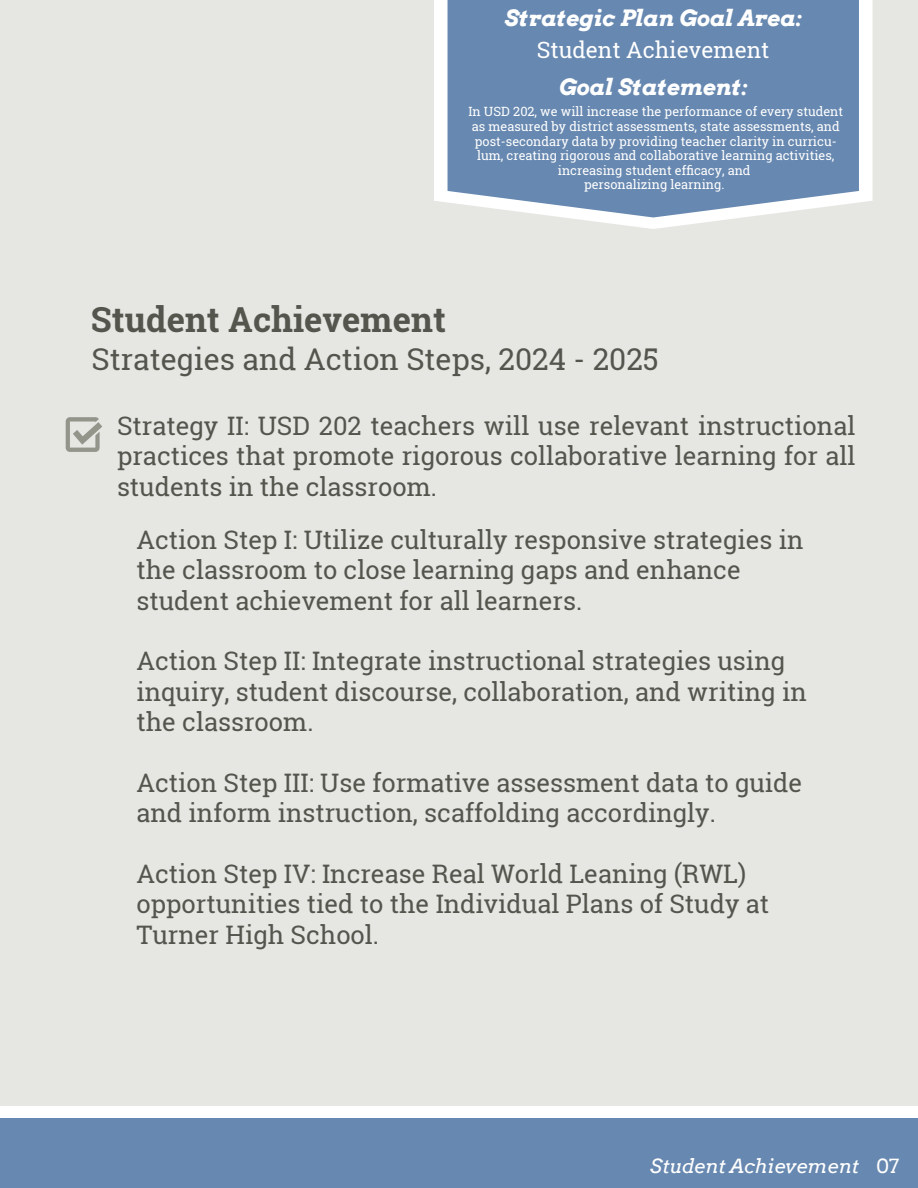
<style>
.page{position:relative;width:918px;height:1188px;background:#fff}
.page>*{position:absolute;margin:0;border:0;box-sizing:border-box;transform-origin:0 0}
.t1{font:700 34.5px "Roboto Slab";color:#54564e}
.t2{font:30px "Roboto Slab";color:#54564e}
.t3{font:25.5px/30.3px "Roboto Slab";color:#54564e}
.t4{font:italic 700 22.5px/31.5px "Arvo";color:#fff;text-align:center}
.t5{font:italic 19.5px "Arvo";color:#fff}
.t6{font:19.5px "Arvo";color:#fff}
.t7{font:12.75px/14.7px "Roboto Slab";color:#fff;text-align:center}
.s1{font-family:"Roboto Slab";font-weight:400;font-style:normal}
</style>
<div class="page">
<div style="left:0;top:0;width:918px;height:1129px;background:#e6e6e3"></div>
<div style="left:0;top:1106px;width:918px;height:82px;background:#fff"></div>
<div style="left:0;top:1119px;width:918px;height:69px;background:#6788b0"></div>
<svg style="left:434px;top:0;width:439px;height:229px;fill:#fff"></svg>
<div style="left:448px;top:0;width:411px;height:217px;background:#6788b0"></div>
<img style="left:65px;top:417px;width:37px;height:35px">
<h4 class="t4" style="left:505px;top:3px;width:299px">Strategic Plan Goal Area:<br><span class="s1">Student Achievement</span></h4>
<h4 class="t4" style="left:559px;top:71px;width:190px">Goal Statement:</h4>
<p class="t7" style="left:468px;top:104px;width:376px">In USD 202, we will increase the performance of every student as measured by district assessments, state assessments, and post-secondary data by providing teacher clarity in curricu&shy;lum, creating rigorous and collaborative learning activities, increasing student efficacy, and</p>
<p class="t7" style="left:584px;top:177px;width:142px">personalizing learning.</p>
<h2 class="t1" style="left:91px;top:296px;width:356px">Student Achievement</h2>
<p class="t2" style="left:92px;top:339px;width:569px">Strategies and Action Steps, 2024 - 2025</p>
<h1 class="t3" style="left:117px;top:410px;width:740px;text-align:justify">Strategy II: USD 202 teachers will use relevant instructional practices that promote rigorous collaborative learning for all students in the classroom.</h1>
<h3 class="t3" style="left:136px;top:524px;width:669px">Action Step I: Utilize culturally responsive strategies in the classroom to close learning gaps and enhance student achievement for all learners.</h3>
<h3 class="t3" style="left:136px;top:645px;width:672px">Action Step II: Integrate instructional strategies using inquiry, student discourse, collaboration, and writing in the classroom.</h3>
<h3 class="t3" style="left:136px;top:767px;width:667px">Action Step III: Use formative assessment data to guide and inform instruction, scaffolding accordingly.</h3>
<h3 class="t3" style="left:136px;top:858px;width:634px">Action Step IV: Increase Real World Leaning (RWL) opportunities tied to the Individual Plans of Study at<br>Turner High School.</h3>
<h3 class="t5" style="left:650px;top:1154px;width:210px">Student Achievement</h3>
<h5 class="t6" style="left:876px;top:1154px;width:24px">07</h5>
</div>
